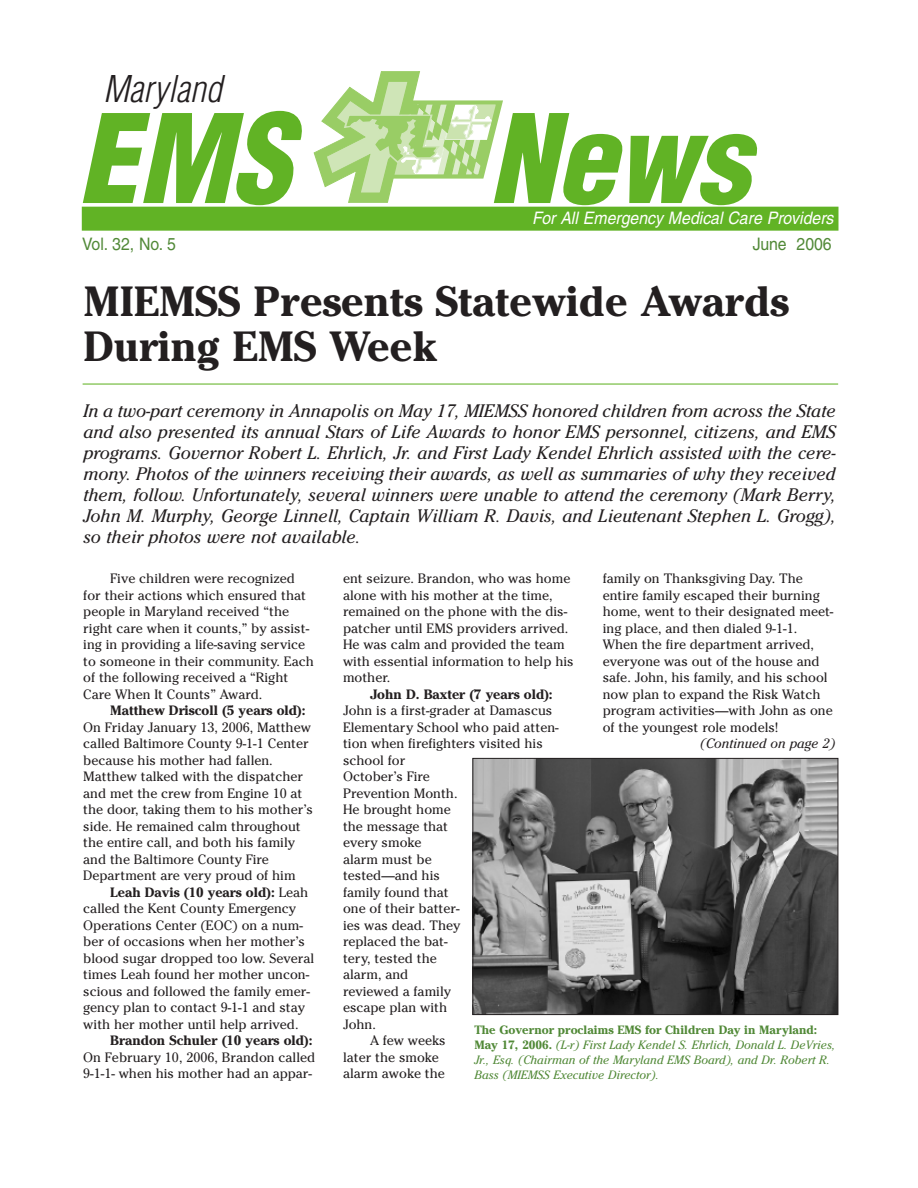
<style>
.page{position:relative;width:918px;height:1188px;background:#fff}
.page>*{position:absolute;margin:0;border:0;box-sizing:border-box;transform-origin:0 0}
.t1{font:italic 900 condensed 120px "Helvetica";color:#61b325}
.t2{font:700 42px/45px "Cheltenham";color:#231f20}
.t3{font:italic 300 condensed 36px "Helvetica";color:#231f20}
.t4{font:italic 18px/21px "Cheltenham";color:#231f20;text-align:justify}
.t5{font:italic 17.25px "Helvetica";color:#fff;scale:.92 1}
.t6{font:17.25px "Helvetica";color:#518937;scale:.92 1}
.t7{font:13.5px/16.5px "Cheltenham";color:#231f20}
.t8{font:700 13.5px "Cheltenham";color:#231f20}
.t9{font:italic 13.5px "Cheltenham";color:#231f20}
.t10{font:italic 12px/15px "Cheltenham";color:#518937}
.s1{font-weight:700}
.s2{font-weight:700;font-style:normal}
</style>
<div class="page">
<div style="left:82px;top:207px;width:756px;height:24px;background:#61b325"></div>
<svg style="left:314px;top:71px;width:189px;height:132px"></svg>
<img style="left:474px;top:760px;width:362px;height:253px">
<div style="left:472px;top:758px;width:366px;height:257px;border:1px solid #231f20"></div>
<hr style="left:83px;top:384px;width:755px;height:1px;background:#61b325">
<h3 class="t3" style="left:103px;top:68px;width:120px">Maryland</h3>
<h1 class="t1" style="left:77px;top:91px;width:215px">EMS</h1>
<h1 class="t1" style="left:489px;top:91px;width:262px">News</h1>
<p class="t5" style="left:532px;top:212px;width:329px">For All Emergency Medical Care Providers</p>
<p class="t6" style="left:82px;top:237px;width:103px">Vol. 32, No. 5</p>
<p class="t6" style="left:753px;top:238px;width:87px">June 2006</p>
<h2 class="t2" style="left:84px;top:279px;width:707px">MIEMSS Presents Statewide Awards<br>During EMS Week</h2>
<p class="t4" style="left:83px;top:402px;width:754px">In a two-part ceremony in Annapolis on May 17, MIEMSS honored children from across the State and also presented its annual Stars of Life Awards to honor EMS personnel, citizens, and EMS programs. Governor Robert L. Ehrlich, Jr. and First Lady Kendel Ehrlich assisted with the cere&shy;mony. Photos of the winners receiving their awards, as well as summaries of why they received them, follow. Unfortunately, several winners were unable to attend the ceremony (Mark Berry, John M. Murphy, George Linnell, Captain William R. Davis, and Lieutenant Stephen L. Grogg), so their photos were not available.</p>
<p class="t7" style="left:83px;top:570px;width:232px;text-indent:27px">Five children were recognized for their actions which ensured that people in Maryland received “the right care when it counts,” by assist&shy;ing in providing a life-saving service to someone in their community. Each of the following received a “Right Care When It Counts” Award.</p>
<p class="t8" style="left:110px;top:703px;width:197px">Matthew Driscoll (5 years old):</p>
<p class="t7" style="left:83px;top:719px;width:231px">On Friday January 13, 2006, Matthew called Baltimore County 9-1-1 Center because his mother had fallen.<br>Matthew talked with the dispatcher and met the crew from Engine 10 at the door, taking them to his mother’s side. He remained calm throughout the entire call, and both his family and the Baltimore County Fire Department are very proud of him</p>
<p class="t7" style="left:83px;top:884px;width:233px;text-indent:27px"><span class="s1">Leah Davis (10 years old):</span> Leah called the Kent County Emergency Operations Center (EOC) on a num&shy;ber of occasions when her mother’s blood sugar dropped too low. Several times Leah found her mother uncon&shy;scious and followed the family emer&shy;gency plan to contact 9-1-1 and stay with her mother until help arrived.</p>
<p class="t8" style="left:110px;top:1033px;width:204px">Brandon Schuler (10 years old):</p>
<p class="t7" style="left:83px;top:1049px;width:234px">On February 10, 2006, Brandon called<br>9-1-1- when his mother had an appar-</p>
<p class="t7" style="left:603px;top:570px;width:232px">family on Thanksgiving Day. The entire family escaped their burning home, went to their designated meet&shy;ing place, and then dialed 9-1-1.<br>When the fire department arrived, everyone was out of the house and safe. John, his family, and his school now plan to expand the Risk Watch program activities—with John as one of the youngest role models!</p>
<p class="t7" style="left:343px;top:570px;width:232px">ent seizure. Brandon, who was home alone with his mother at the time, remained on the phone with the dis&shy;patcher until EMS providers arrived.<br>He was calm and provided the team with essential information to help his mother.</p>
<p class="t8" style="left:370px;top:686px;width:184px">John D. Baxter (7 years old):</p>
<p class="t7" style="left:343px;top:702px;width:211px">John is a first-grader at Damascus</p>
<p class="t7" style="left:343px;top:719px;width:217px">Elementary School who paid atten-</p>
<p class="t7" style="left:343px;top:735px;width:201px">tion when firefighters visited his</p>
<p class="t7" style="left:343px;top:752px;width:64px">school for</p>
<p class="t7" style="left:343px;top:768px;width:88px">October’s Fire</p>
<p class="t7" style="left:343px;top:785px;width:116px">Prevention Month.</p>
<p class="t7" style="left:343px;top:801px;width:109px">He brought home</p>
<p class="t7" style="left:343px;top:818px;width:107px">the message that</p>
<p class="t7" style="left:343px;top:834px;width:80px">every smoke</p>
<p class="t7" style="left:343px;top:851px;width:90px">alarm must be</p>
<p class="t7" style="left:343px;top:867px;width:98px">tested—and his</p>
<p class="t7" style="left:343px;top:884px;width:107px">family found that</p>
<p class="t7" style="left:343px;top:900px;width:118px">one of their batter-</p>
<p class="t7" style="left:343px;top:917px;width:119px">ies was dead. They</p>
<p class="t7" style="left:343px;top:933px;width:106px">replaced the bat-</p>
<p class="t7" style="left:343px;top:950px;width:95px">tery, tested the</p>
<p class="t7" style="left:343px;top:966px;width:67px">alarm, and</p>
<p class="t7" style="left:343px;top:983px;width:110px">reviewed a family</p>
<p class="t7" style="left:343px;top:999px;width:106px">escape plan with</p>
<p class="t7" style="left:343px;top:1016px;width:34px">John.</p>
<p class="t7" style="left:370px;top:1032px;width:77px">A few weeks</p>
<p class="t7" style="left:343px;top:1049px;width:97px">later the smoke</p>
<p class="t7" style="left:343px;top:1065px;width:103px">alarm awoke the</p>
<p class="t9" style="left:700px;top:739px;width:137px">(Continued on page 2)</p>
<p class="t10" style="left:474px;top:1023px;width:362px"><span class="s2">The Governor proclaims EMS for Children Day in Maryland:<br>May 17, 2006.</span> (L-r) First Lady Kendel S. Ehrlich, Donald L. DeVries, Jr., Esq. (Chairman of the Maryland EMS Board), and Dr. Robert R.<br>Bass (MIEMSS Executive Director).</p>
</div>
